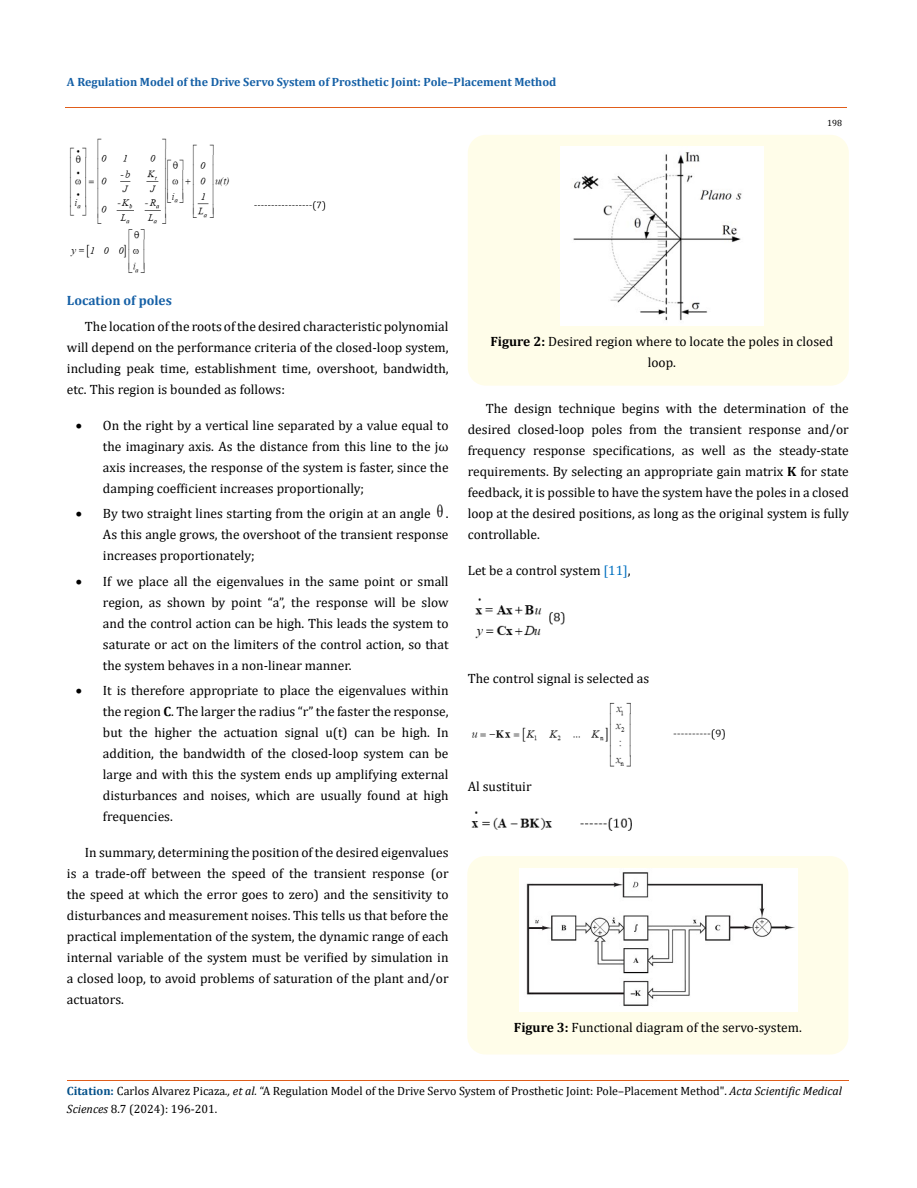
<style>
.page{position:relative;width:917px;height:1188px;background:#fff}
.page>*{position:absolute;margin:0;border:0;box-sizing:border-box;transform-origin:0 0}
.t1{font:13.5px/21px "Cambria";color:#000;text-align:justify}
.t2{font:700 13.5px "Cambria";color:#1560a6}
.t3{font:12px/18px "Cambria";color:#000}
.t4{font:700 12px "Cambria";color:#1560a6}
.t5{font:9px "Cambria";color:#000}
.s1{font-weight:700}
.s2{color:#0070c0}
.s3{font-weight:700;color:#035089}
.s4{font-style:italic}
</style>
<div class="page">
<img style="left:69px;top:138px;width:257px;height:135px">
<div style="left:468px;top:135px;width:380px;height:251px;background:#fffde9;border-radius:18px"></div>
<img style="left:560px;top:147px;width:203px;height:179px">
<img style="left:475px;top:598px;width:90px;height:41px">
<img style="left:472px;top:702px;width:253px;height:65px">
<img style="left:471px;top:811px;width:161px;height:20px">
<div style="left:467px;top:856px;width:381px;height:198px;background:#fffde9;border-radius:18px"></div>
<img style="left:519px;top:868px;width:278px;height:143px">
<hr style="left:65px;top:108px;width:782px;height:1px;background:#e05d1a">
<hr style="left:67px;top:1080px;width:781px;height:1px;background:#e05d1a">
<p class="t4" style="left:67px;top:73px;width:491px">A Regulation Model of the Drive Servo System of Prosthetic Joint: Pole–Placement Method</p>
<p class="t5" style="left:827px;top:118px;width:16px">198</p>
<p class="t2" style="left:67px;top:291px;width:106px">Location of poles</p>
<p class="t1" style="left:67px;top:316px;width:383px;text-indent:18px">The location of the roots of the desired characteristic polynomial will depend on the performance criteria of the closed-loop system, including peak time, establishment time, overshoot, bandwidth, etc. This region is bounded as follows:</p>
<p class="t1" style="left:103px;top:415px;width:347px;text-indent:-27px">• On the right by a vertical line separated by a value equal to the imaginary axis. As the distance from this line to the jω axis increases, the response of the system is faster, since the damping coefficient increases proportionally;</p>
<p class="t1" style="left:103px;top:503px;width:347px;text-indent:-27px">• By two straight lines starting from the origin at an angle .<br>As this angle grows, the overshoot of the transient response increases proportionately;</p>
<p class="t1" style="left:103px;top:571px;width:347px;text-indent:-27px">• If we place all the eigenvalues in the same point or small region, as shown by point “a”, the response will be slow and the control action can be high. This leads the system to saturate or act on the limiters of the control action, so that the system behaves in a non-linear manner.</p>
<p class="t1" style="left:103px;top:680px;width:347px;text-indent:-27px">• It is therefore appropriate to place the eigenvalues within the region <span class="s1">C</span>. The larger the radius “r” the faster the response, but the higher the actuation signal u(t) can be high. In addition, the bandwidth of the closed-loop system can be large and with this the system ends up amplifying external disturbances and noises, which are usually found at high frequencies.</p>
<p class="t1" style="left:67px;top:842px;width:383px;text-indent:18px">In summary, determining the position of the desired eigenvalues is a trade-off between the speed of the transient response (or the speed at which the error goes to zero) and the sensitivity to disturbances and measurement noises. This tells us that before the practical implementation of the system, the dynamic range of each internal variable of the system must be verified by simulation in a closed loop, to avoid problems of saturation of the plant and/or actuators.</p>
<p class="t1" style="left:490px;top:331px;width:344px;text-align:center"><span class="s1">Figure 2:</span> Desired region where to locate the poles in closed loop.</p>
<p class="t1" style="left:468px;top:398px;width:382px;text-indent:18px">The design technique begins with the determination of the desired closed-loop poles from the transient response and/or frequency response specifications, as well as the steady-state requirements. By selecting an appropriate gain matrix <span class="s1">K</span> for state feedback, it is possible to have the system have the poles in a closed loop at the desired positions, as long as the original system is fully controllable.</p>
<p class="t1" style="left:468px;top:560px;width:164px">Let be a control system <span class="s2">[11]</span>,</p>
<p class="t1" style="left:468px;top:668px;width:183px">The control signal is selected as</p>
<p class="t1" style="left:468px;top:776px;width:65px">Al sustituir</p>
<p class="t1" style="left:514px;top:1017px;width:289px"><span class="s1">Figure 3:</span> Functional diagram of the servo-system.</p>
<p class="t3" style="left:67px;top:1082px;width:776px"><span class="s3">Citation:</span> Carlos Alvarez Picaza<span class="s4">., et al.</span> “A Regulation Model of the Drive Servo System of Prosthetic Joint: Pole–Placement Method". <span class="s4">Acta Scientific Medical<br>Sciences</span> 8.7 (2024): 196-201.</p>
</div>
